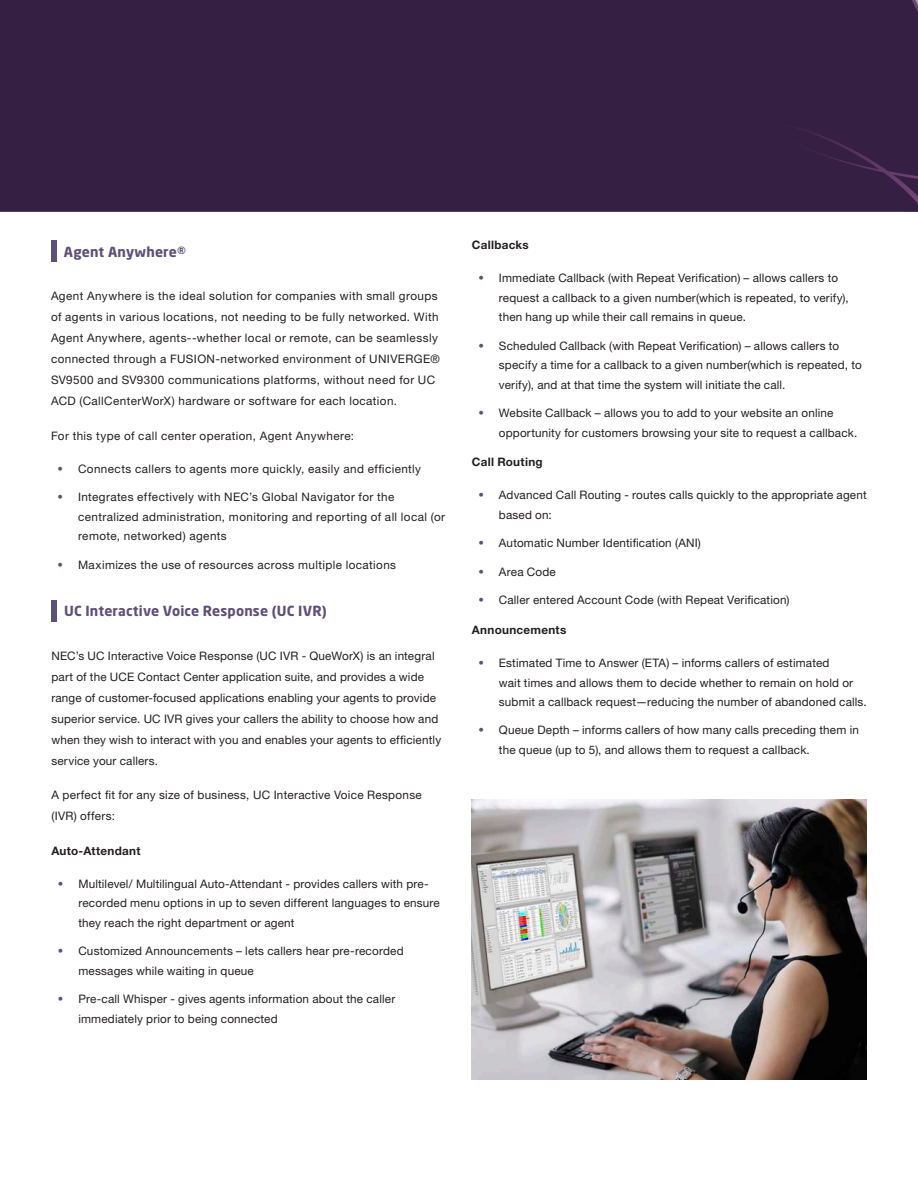
<style>
.page{position:relative;width:918px;height:1188px;background:#fff}
.page>*{position:absolute;margin:0;border:0;box-sizing:border-box;transform-origin:0 0}
.t1{font:700 13.8px "Neo Sans Pro";letter-spacing:.01em;color:#5f5078}
.t2{font:11.7px/19.5px "Helvetica Neue LT Std";letter-spacing:.015em;color:#231f20}
.t3{font:11.7px/21px "Helvetica Neue LT Std";letter-spacing:.035em;color:#231f20}
.t4{font:700 11.7px "Helvetica Neue LT Std";letter-spacing:.02em;color:#231f20}
.s1{font-family:"Neo Sans Pro";font-weight:700;color:#5f5078}
</style>
<div class="page">
<img style="left:472px;top:800px;width:395px;height:280px">
<div style="left:0;top:0;width:776px;height:212px;background:#351f42"></div>
<div style="left:776px;top:0;width:142px;height:212px;background:#351f42"></div>
<div style="left:51px;top:600px;width:6px;height:22px;background:#5f5078"></div>
<div style="left:51px;top:241px;width:5px;height:21px;background:#5f5078"></div>
<p class="t1" style="left:64px;top:243px;width:123px">Agent Anywhere®</p>
<p class="t3" style="left:51px;top:286px;width:390px">Agent Anywhere is the ideal solution for companies with small groups of agents in various locations, not needing to be fully networked. With Agent Anywhere, agents--whether local or remote, can be seamlessly connected through a FUSION-networked environment of UNIVERGE® SV9500 and SV9300 communications platforms, without need for UC ACD (CallCenterWorX) hardware or software for each location.</p>
<p class="t3" style="left:51px;top:425px;width:305px">For this type of call center operation, Agent Anywhere:</p>
<p class="t3" style="left:58px;top:458px;width:365px"><span class="s1">•</span> Connects callers to agents more quickly, easily and efficiently</p>
<p class="t3" style="left:78px;top:487px;width:369px;line-height:19.5px;text-indent:-20px"><span class="s1">•</span> Integrates effectively with NEC’s Global Navigator for the centralized administration, monitoring and reporting of all local (or remote, networked) agents</p>
<p class="t3" style="left:58px;top:554px;width:340px"><span class="s1">•</span> Maximizes the use of resources across multiple locations</p>
<p class="t1" style="left:64px;top:602px;width:264px">UC Interactive Voice Response (UC IVR)</p>
<p class="t2" style="left:51px;top:645px;width:391px;line-height:21px">NEC’s UC Interactive Voice Response (UC IVR - QueWorX) is an integral part of the UCE Contact Center application suite, and provides a wide range of customer-focused applications enabling your agents to provide superior service. UC IVR gives your callers the ability to choose how and when they wish to interact with you and enables your agents to efficiently service your callers.</p>
<p class="t2" style="left:51px;top:785px;width:372px;line-height:21px">A perfect fit for any size of business, UC Interactive Voice Response (IVR) offers:</p>
<p class="t4" style="left:51px;top:844px;width:91px">Auto-Attendant</p>
<p class="t2" style="left:78px;top:874px;width:363px;text-indent:-20px"><span class="s1">•</span> Multilevel/ Multilingual Auto-Attendant - provides callers with pre&shy;recorded menu options in up to seven different languages to ensure they reach the right department or agent</p>
<p class="t2" style="left:78px;top:941px;width:327px;text-indent:-20px"><span class="s1">•</span> Customized Announcements – lets callers hear pre-recorded messages while waiting in queue</p>
<p class="t2" style="left:78px;top:989px;width:318px;text-indent:-20px"><span class="s1">•</span> Pre-call Whisper - gives agents information about the caller immediately prior to being connected</p>
<p class="t4" style="left:472px;top:238px;width:58px">Callbacks</p>
<p class="t2" style="left:499px;top:268px;width:351px;text-indent:-20px"><span class="s1">•</span> Immediate Callback (with Repeat Verification) – allows callers to request a callback to a given number(which is repeated, to verify), then hang up while their call remains in queue.</p>
<p class="t2" style="left:499px;top:336px;width:364px;text-indent:-20px"><span class="s1">•</span> Scheduled Callback (with Repeat Verification) – allows callers to specify a time for a callback to a given number(which is repeated, to verify), and at that time the system will initiate the call.</p>
<p class="t2" style="left:499px;top:403px;width:360px;text-indent:-20px"><span class="s1">•</span> Website Callback – allows you to add to your website an online opportunity for customers browsing your site to request a callback.</p>
<p class="t4" style="left:472px;top:455px;width:72px">Call Routing</p>
<p class="t2" style="left:499px;top:485px;width:369px;text-indent:-20px"><span class="s1">•</span> Advanced Call Routing - routes calls quickly to the appropriate agent based on:</p>
<p class="t2" style="left:479px;top:533px;width:224px"><span class="s1">•</span> Automatic Number Identification (ANI)</p>
<p class="t2" style="left:479px;top:562px;width:79px"><span class="s1">•</span> Area Code</p>
<p class="t2" style="left:479px;top:590px;width:312px"><span class="s1">•</span> Caller entered Account Code (with Repeat Verification)</p>
<p class="t4" style="left:472px;top:623px;width:96px">Announcements</p>
<p class="t2" style="left:499px;top:653px;width:369px;text-indent:-20px"><span class="s1">•</span> Estimated Time to Answer (ETA) – informs callers of estimated<br>wait times and allows them to decide whether to remain on hold or submit a callback request—reducing the number of abandoned calls.</p>
<p class="t2" style="left:499px;top:720px;width:362px;text-indent:-20px"><span class="s1">•</span> Queue Depth – informs callers of how many calls preceding them in the queue (up to 5), and allows them to request a callback.</p>
</div>
